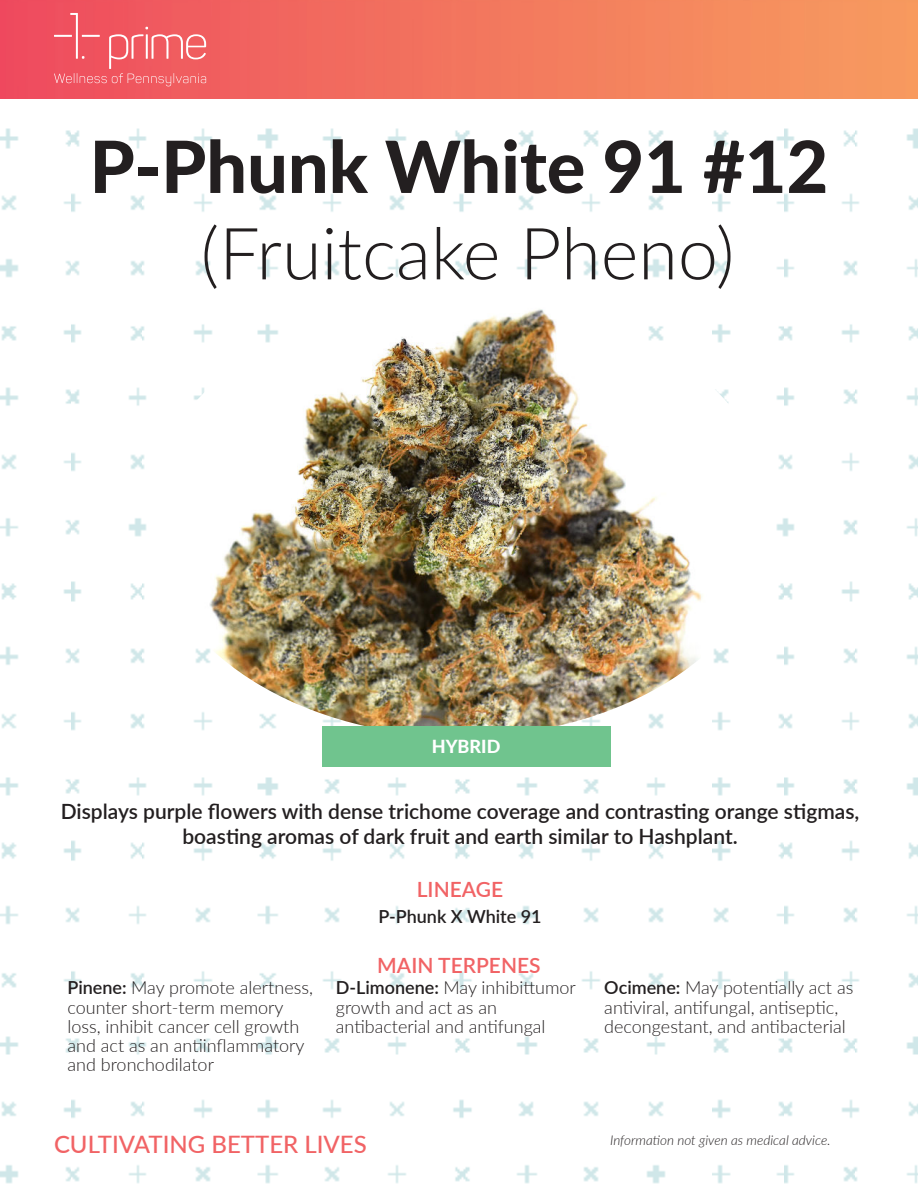
<style>
.page{position:relative;width:918px;height:1188px;background:#fff}
.page>*{position:absolute;margin:0;border:0;box-sizing:border-box;transform-origin:0 0}
.t1{font:800 72px "Lato";color:#231f20}
.t2{font:300 72px "Lato";color:#231f20}
.t3{font:500 24px "Lato";color:#f16365}
.t4{font:600 21px/25.2px "Lato";color:#231f20;text-align:center}
.t5{font:600 21px "Lato";color:#f16365}
.t6{font:300 18px/19.2px "Lato";color:#231f20}
.t7{font:600 18px "Lato";color:#231f20}
.t8{font:800 18px "Lato";color:#fff}
.t9{font:italic 300 13.5px "Lato";color:#231f20}
.s1{font-weight:600}
</style>
<div class="page">
<img style="left:0;top:128px;width:918px;height:1056px">
<img style="left:0;top:0;width:918px;height:99px">
<img style="left:149px;top:298px;width:625px;height:439px">
<div style="left:322px;top:726px;width:288px;height:40px;background:#70c48e"></div>
<svg style="left:54px;top:13px;width:152px;height:73px;background:#f0656d"></svg>
<h1 class="t1" style="left:90px;top:126px;width:740px">P-Phunk White 91 #12</h1>
<h1 class="t2" style="left:201px;top:224px;width:535px">(Fruitcake Pheno)</h1>
<p class="t8" style="left:432px;top:737px;width:70px">HYBRID</p>
<p class="t4" style="left:61px;top:798px;width:800px">Displays purple flowers with dense trichome coverage and contrasting orange stigmas, boasting aromas of dark fruit and earth similar to Hashplant.</p>
<p class="t5" style="left:417px;top:877px;width:88px">LINEAGE</p>
<p class="t7" style="left:378px;top:907px;width:165px">P-Phunk X White 91</p>
<p class="t5" style="left:377px;top:953px;width:165px">MAIN TERPENES</p>
<p class="t6" style="left:67px;top:980px;width:247px"><span class="s1">Pinene:</span> May promote alertness, counter short-term memory loss, inhibit cancer cell growth and act as an antiinflammatory and bronchodilator</p>
<p class="t6" style="left:336px;top:978px;width:242px"><span class="s1">D-Limonene:</span> May inhibittumor growth and act as an antibacterial and antifungal</p>
<p class="t6" style="left:604px;top:978px;width:251px"><span class="s1">Ocimene:</span> May potentially act as antiviral, antifungal, antiseptic, decongestant, and antibacterial</p>
<h2 class="t3" style="left:54px;top:1131px;width:314px">CULTIVATING BETTER LIVES</h2>
<p class="t9" style="left:610px;top:1131px;width:222px">Information not given as medical advice.</p>
</div>
